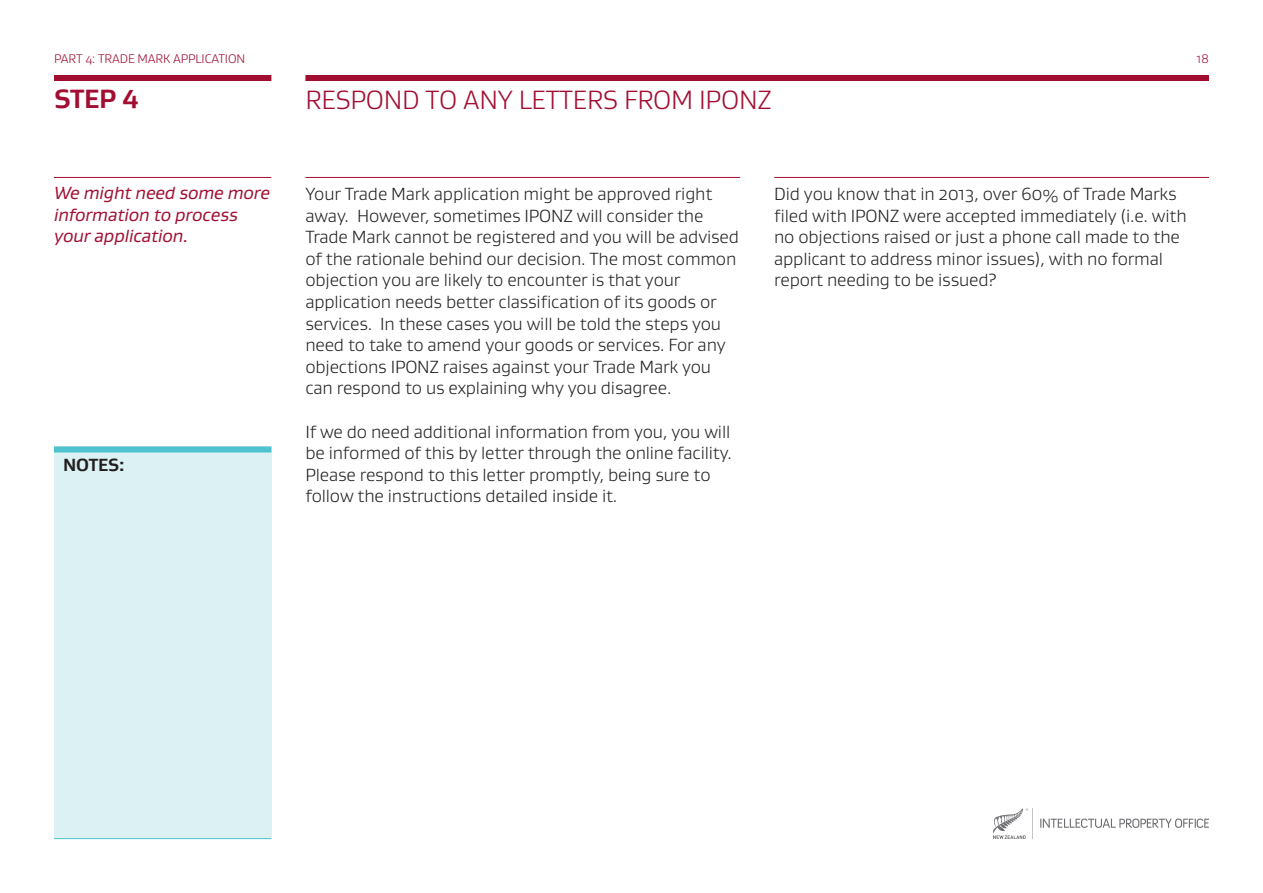
<style>
.page{position:relative;width:1263px;height:893px;background:#fff}
.page>*{position:absolute;margin:0;border:0;box-sizing:border-box;transform-origin:0 0}
.sub_titles{font:300 27px "Gustan";letter-spacing:-.01em;color:#a20e32}
.sub_title_bold{font:700 27px "Gustan";color:#a20e32}
.Body{font:300 18px/21.6px "Gustan";letter-spacing:-.01em;color:#231f20}
.italic_intro{font:italic 18px/21.6px "Gustan";letter-spacing:-.01em;color:#a20e32}
.Body-2{font:700 18px "Gustan";letter-spacing:-.01em;color:#231f20}
.small_top_title{font:300 12.75px "Gustan";letter-spacing:-.01em;color:#a20e32}
</style>
<div class="page">
<div style="left:54px;top:75px;width:217px;height:6px;background:#a20e32"></div>
<hr style="left:54px;top:177px;width:217px;height:1px;background:#a20e32">
<div style="left:54px;top:446px;width:217px;height:393px;background:#dbf1f3"></div>
<div style="left:305px;top:75px;width:904px;height:6px;background:#a20e32"></div>
<hr style="left:305px;top:177px;width:435px;height:1px;background:#a20e32">
<div style="left:54px;top:446px;width:217px;height:6px;background:#4ec3cf"></div>
<hr style="left:54px;top:838px;width:217px;height:1px;background:#4ec3cf">
<hr style="left:774px;top:177px;width:435px;height:1px;background:#a20e32">
<svg style="left:1040px;top:818px;width:169px;height:10px"></svg>
<svg style="left:993px;top:808px;width:40px;height:31px"></svg>
<p class="small_top_title" style="left:54px;top:50px;width:193px">PART 4: TRADE MARK APPLICATION</p>
<p class="small_top_title" style="left:1197px;top:50px;width:14px">18</p>
<p class="sub_title_bold" style="left:54px;top:81px;width:86px">STEP 4</p>
<p class="sub_titles" style="left:305px;top:83px;width:468px">RESPOND TO ANY LETTERS FROM IPONZ</p>
<p class="italic_intro" style="left:54px;top:182px;width:218px">We might need some more information to process your application.</p>
<p class="Body-2" style="left:63px;top:453px;width:63px">NOTES:</p>
<p class="Body" style="left:305px;top:183px;width:435px">Your Trade Mark application might be approved right away. However, sometimes IPONZ will consider the Trade Mark cannot be registered and you will be advised of the rationale behind our decision. The most common objection you are likely to encounter is that your application needs better classification of its goods or services. In these cases you will be told the steps you need to take to amend your goods or services. For any objections IPONZ raises against your Trade Mark you can respond to us explaining why you disagree.</p>
<p class="Body" style="left:305px;top:420px;width:428px">If we do need additional information from you, you will be informed of this by letter through the online facility.<br>Please respond to this letter promptly, being sure to follow the instructions detailed inside it.</p>
<p class="Body" style="left:774px;top:183px;width:414px">Did you know that in 2013, over 60% of Trade Marks filed with IPONZ were accepted immediately (i.e. with no objections raised or just a phone call made to the applicant to address minor issues), with no formal report needing to be issued?</p>
</div>
